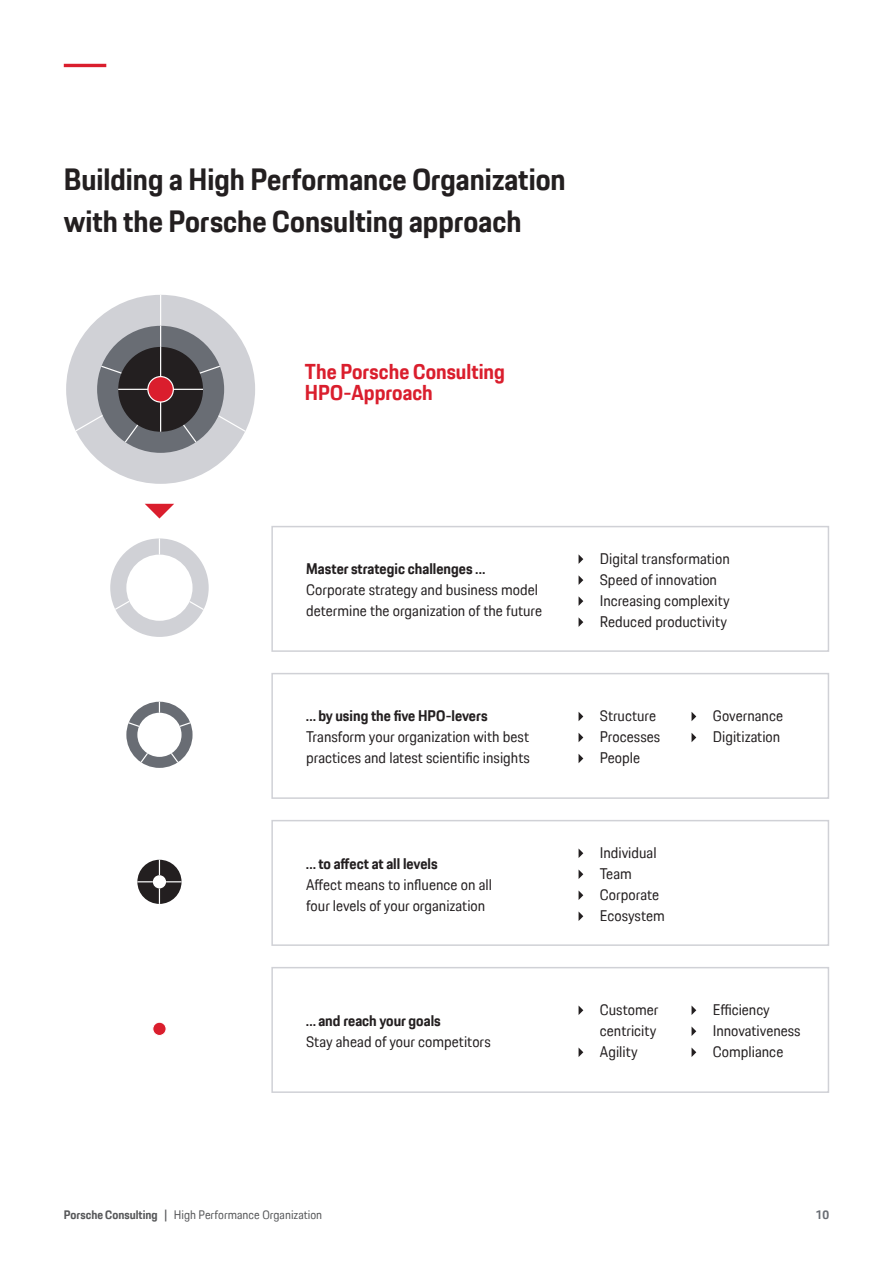
<style>
.page{position:relative;width:893px;height:1263px;background:#fff}
.page>*{position:absolute;margin:0;border:0;box-sizing:border-box;transform-origin:0 0}
.t1{font:700 30px/42px "Porsche Next TT";color:#231f20}
.t2{font:700 21px/21px "Porsche Next TT";color:#da1e2d}
.t3{font:15px/21px "Porsche Next TT";color:#231f20}
.t4{font:700 15px "Porsche Next TT";color:#231f20}
.t5{font:12px "Porsche Next TT";color:#57585a}
.t6{font:700 12px "Porsche Next TT";color:#696d74}
.s1{font-weight:700}
</style>
<div class="page">
<div style="left:271px;top:526px;width:558px;height:126px;border:2px solid #d0d1d6"></div>
<div style="left:271px;top:673px;width:558px;height:126px;border:2px solid #d0d1d6"></div>
<div style="left:271px;top:820px;width:558px;height:126px;border:2px solid #d0d1d6"></div>
<div style="left:271px;top:967px;width:558px;height:126px;border:2px solid #d0d1d6"></div>
<svg style="left:110px;top:538px;width:99px;height:99px"></svg>
<svg style="left:126px;top:702px;width:67px;height:66px"></svg>
<svg style="left:137px;top:860px;width:45px;height:44px"></svg>
<hr style="left:137px;top:881px;width:45px;height:1px;background:#fff">
<hr style="left:159px;top:860px;width:1px;height:44px;background:#fff">
<div style="left:153px;top:1022px;width:13px;height:13px;background:#da1e2d;border-radius:50%"></div>
<div style="left:153px;top:1022px;width:13px;height:14px;border:1px solid #fff;border-radius:50%"></div>
<div style="left:66px;top:295px;width:189px;height:189px;background:#d0d1d6;border-radius:50%"></div>
<hr style="left:160px;top:295px;width:1px;height:82px;background:#fff">
<svg style="left:213px;top:413px;width:35px;height:20px"></svg>
<svg style="left:72px;top:413px;width:36px;height:20px"></svg>
<div style="left:97px;top:326px;width:127px;height:127px;background:#696d74;border-radius:50%"></div>
<svg style="left:160px;top:326px;width:1px;height:21px"></svg>
<svg style="left:181px;top:421px;width:20px;height:27px"></svg>
<svg style="left:120px;top:421px;width:18px;height:27px"></svg>
<svg style="left:194px;top:363px;width:29px;height:13px"></svg>
<svg style="left:98px;top:363px;width:27px;height:13px"></svg>
<div style="left:118px;top:347px;width:85px;height:85px;background:#231f20;border-radius:50%"></div>
<hr style="left:118px;top:389px;width:85px;height:1px;background:#fff">
<hr style="left:160px;top:347px;width:1px;height:85px;background:#fff">
<div style="left:148px;top:377px;width:25px;height:25px;background:#da1e2d;border-radius:50%"></div>
<div style="left:147px;top:376px;width:27px;height:27px;border:1px solid #fff;border-radius:50%"></div>
<svg style="left:145px;top:504px;width:29px;height:14px"></svg>
<hr style="left:64px;top:64px;width:42px;height:3px;background:#da1e2d">
<svg style="left:579px;top:555px;width:4px;height:9px"></svg>
<svg style="left:579px;top:576px;width:4px;height:9px"></svg>
<svg style="left:579px;top:597px;width:4px;height:9px"></svg>
<svg style="left:579px;top:618px;width:4px;height:9px"></svg>
<svg style="left:579px;top:712px;width:4px;height:9px"></svg>
<svg style="left:579px;top:733px;width:4px;height:9px"></svg>
<svg style="left:579px;top:754px;width:4px;height:9px"></svg>
<svg style="left:691px;top:712px;width:5px;height:9px"></svg>
<svg style="left:691px;top:733px;width:5px;height:9px"></svg>
<svg style="left:579px;top:849px;width:4px;height:9px"></svg>
<svg style="left:579px;top:870px;width:4px;height:9px"></svg>
<svg style="left:579px;top:891px;width:4px;height:9px"></svg>
<svg style="left:579px;top:912px;width:4px;height:9px"></svg>
<svg style="left:579px;top:1006px;width:4px;height:9px"></svg>
<svg style="left:579px;top:1048px;width:4px;height:9px"></svg>
<svg style="left:691px;top:1005px;width:5px;height:10px"></svg>
<svg style="left:691px;top:1026px;width:5px;height:10px"></svg>
<svg style="left:691px;top:1047px;width:5px;height:10px"></svg>
<h1 class="t1" style="left:64px;top:158px;width:503px">Building a High Performance Organization with the Porsche Consulting approach</h1>
<h2 class="t2" style="left:305px;top:361px;width:202px">The Porsche Consulting<br>HPO-Approach</h2>
<p class="t4" style="left:306px;top:559px;width:181px">Master strategic challenges …</p>
<p class="t3" style="left:306px;top:579px;width:238px">Corporate strategy and business model determine the organization of the future</p>
<p class="t4" style="left:306px;top:706px;width:183px">… by using the five HPO-levers</p>
<p class="t3" style="left:306px;top:727px;width:225px">Transform your organization with best practices and latest scientific insights</p>
<p class="t4" style="left:306px;top:853px;width:133px">… to affect at all levels</p>
<p class="t3" style="left:306px;top:874px;width:187px">Affect means to influence on all four levels of your organization</p>
<p class="t4" style="left:306px;top:1011px;width:136px">… and reach your goals</p>
<p class="t3" style="left:306px;top:1031px;width:186px">Stay ahead of your competitors</p>
<p class="t3" style="left:600px;top:548px;width:131px">Digital transformation<br>Speed of innovation<br>Increasing complexity<br>Reduced productivity</p>
<p class="t3" style="left:600px;top:705px;width:62px">Structure<br>Processes<br>People</p>
<p class="t3" style="left:713px;top:705px;width:72px">Governance<br>Digitization</p>
<p class="t3" style="left:600px;top:842px;width:66px">Individual<br>Team<br>Corporate<br>Ecosystem</p>
<p class="t3" style="left:600px;top:999px;width:60px">Customer centricity<br>Agility</p>
<p class="t3" style="left:713px;top:999px;width:89px">Efficiency<br>Innovativeness<br>Compliance</p>
<p class="t5" style="left:64px;top:1207px;width:260px"><span class="s1">Porsche Consulting |</span> High Performance Organization</p>
<p class="t6" style="left:816px;top:1207px;width:15px">10</p>
</div>
